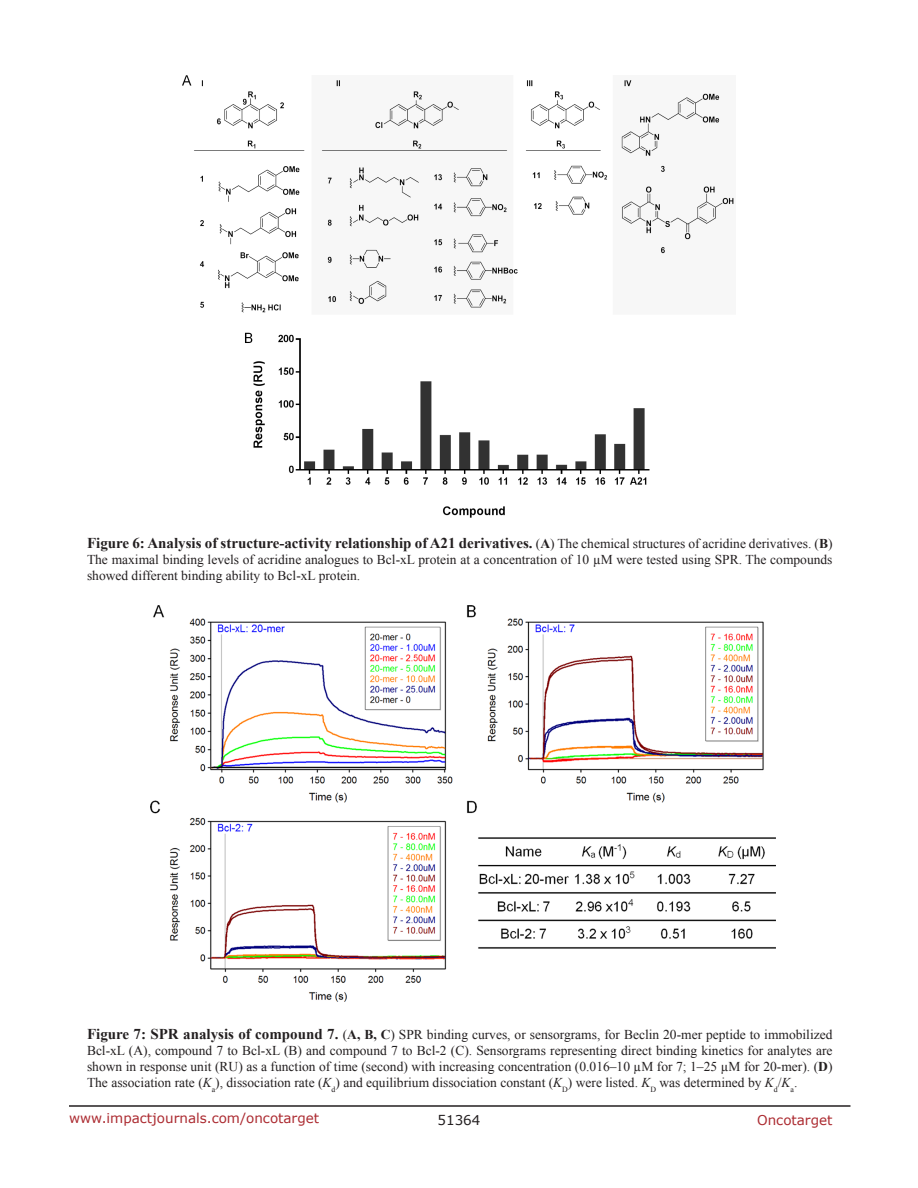
<style>
.page{position:relative;width:918px;height:1188px;background:#fff}
.page>*{position:absolute;margin:0;border:0;box-sizing:border-box;transform-origin:0 0}
.FigureText{font:700 15px "Times New Roman";color:#231f20}
.FigureText-2{font:13.5px/16.2px "Times New Roman";color:#231f20}
.t1{font:13.5px "Verdana";color:#ac2b31}
.t2{font:13.5px "Verdana";color:#231f20}
.s1{font-weight:400;font-size:13.5px}
.s2{font-size:13.5px}
.s3{font-weight:700;font-size:15px}
.s4{font-weight:700}
.s5{font-style:italic}
</style>
<div class="page">
<hr style="left:69px;top:1105px;width:781px;height:2px;background:#231f20">
<img style="left:182px;top:76px;width:552px;height:441px">
<img style="left:150px;top:606px;width:626px;height:396px">
<p class="FigureText" style="left:87px;top:533px;width:747px">Figure 6: Analysis of structure-activity relationship of A21 derivatives. <span class="s1">(</span><span class="s2">A</span><span class="s1">) The chemical structures of acridine derivatives. (</span><span class="s2">B</span><span class="s1">)</span></p>
<p class="FigureText-2" style="left:87px;top:551px;width:747px">The maximal binding levels of acridine analogues to Bcl-xL protein at a concentration of 10 µM were tested using SPR. The compounds showed different binding ability to Bcl-xL protein.</p>
<p class="FigureText-2" style="left:87px;top:1026px;width:747px;text-align:justify"><span class="s3">Figure 7: SPR analysis of compound 7.</span> (<span class="s4">A, B, C</span>) SPR binding curves, or sensorgrams, for Beclin 20-mer peptide to immobilized Bcl-xL (A), compound 7 to Bcl-xL (B) and compound 7 to Bcl-2 (C). Sensorgrams representing direct binding kinetics for analytes are shown in response unit (RU) as a function of time (second) with increasing concentration (0.016–10 µM for 7; 1–25 µM for 20-mer). (<span class="s4">D</span>)<br>The association rate (<span class="s5">K</span><sub>a</sub>), dissociation rate (<span class="s5">K</span><sub>d</sub>) and equilibrium dissociation constant (<span class="s5">K</span><sub>D</sub>) were listed. <span class="s5">K</span><sub>D</sub> was determined by <span class="s5">K</span><sub>d</sub>/<span class="s5">K</span><sub>a</sub>.</p>
<p class="t1" style="left:69px;top:1109px;width:252px">www.impactjournals.com/oncotarget</p>
<p class="t2" style="left:438px;top:1111px;width:44px">51364</p>
<p class="t1" style="left:757px;top:1111px;width:77px">Oncotarget</p>
</div>
